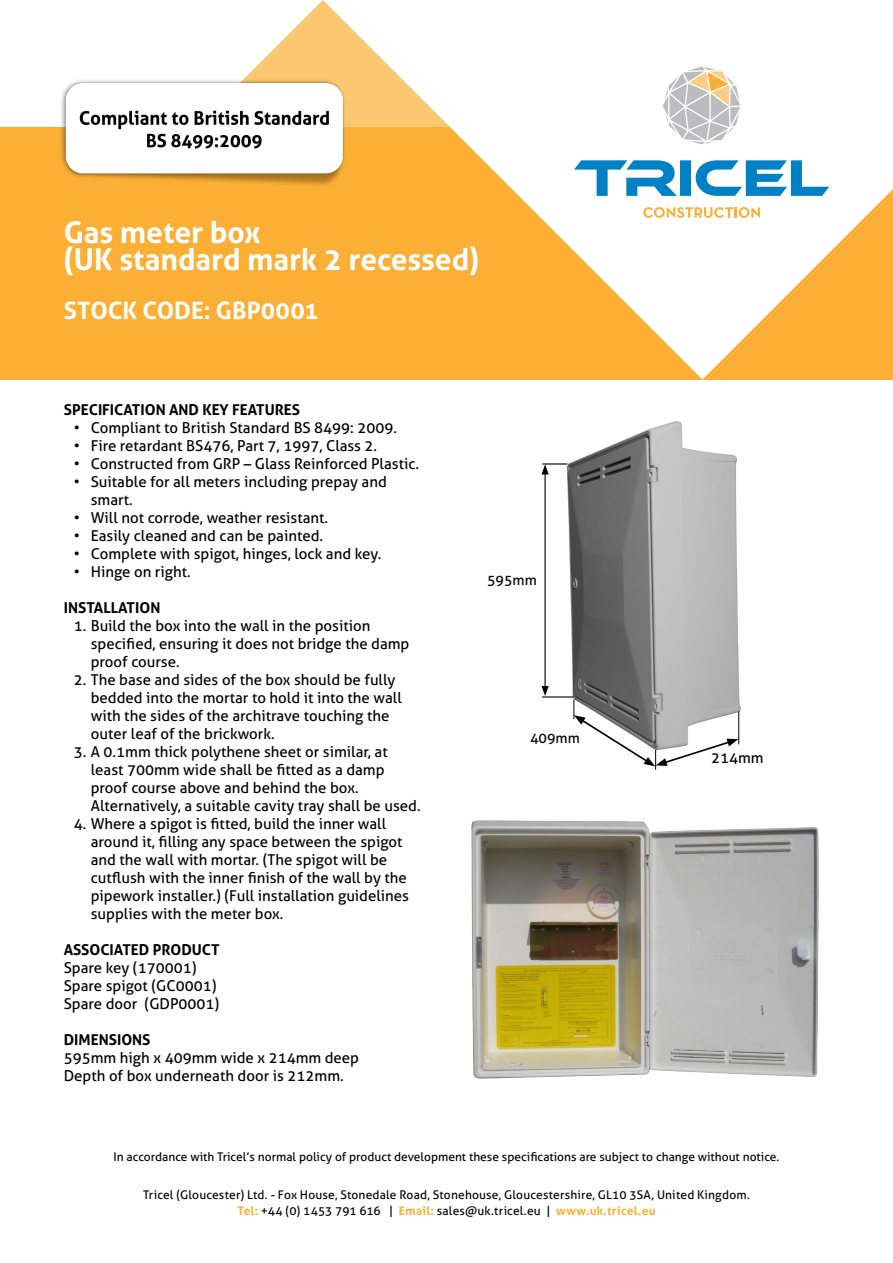
<style>
.page{position:relative;width:893px;height:1263px;background:#fff}
.page>*{position:absolute;margin:0;border:0;box-sizing:border-box;transform-origin:0 0}
.t1{font:700 30px/27px "Aller";color:#fff}
.t2{font:700 24px "Aller";color:#fff}
.t3{font:15px/18px "Aller";color:#000}
.t4{font:700 15px "Aller";color:#000}
.t5{font:14.85px "Aller";color:#000}
.t6{font:14.25px "Aller";color:#000}
.t7{font:12px/15.9px "Aller";color:#000;text-align:center}
.s1{font-weight:700;color:#fbaf34}
</style>
<div class="page">
<img style="left:471px;top:820px;width:348px;height:259px">
<div style="left:0;top:128px;width:893px;height:252px;background:#fbaf34"></div>
<svg style="left:279px;top:0;width:44px;height:44px"></svg>
<svg style="left:323px;top:0;width:570px;height:379px;fill:#fff"></svg>
<svg style="left:643px;top:207px;width:117px;height:11px"></svg>
<svg style="left:663px;top:66px;width:77px;height:78px"></svg>
<svg style="left:574px;top:160px;width:255px;height:36px;background:#7cbee1"></svg>
<img style="left:39px;top:44px;width:329px;height:159px">
<img style="left:541px;top:421px;width:200px;height:324px">
<hr style="left:544px;top:472px;width:2px;height:216px;background:#000">
<svg style="left:541px;top:686px;width:8px;height:10px"></svg>
<svg style="left:541px;top:463px;width:26px;height:11px"></svg>
<hr style="left:542px;top:696px;width:31px;height:1px;background:#000">
<svg style="left:573px;top:699px;width:165px;height:71px"></svg>
<hr style="left:738px;top:711px;width:1px;height:33px;background:#000">
<h1 class="t1" style="left:64px;top:218px;width:417px">Gas meter box<br>(UK standard mark 2 recessed)</h1>
<h2 class="t2" style="left:64px;top:296px;width:256px">STOCK CODE: GBP0001</h2>
<p class="t4" style="left:64px;top:400px;width:238px">SPECIFICATION AND KEY FEATURES</p>
<p class="t3" style="left:74px;top:419px;width:325px">• Compliant to British Standard BS 8499: 2009.</p>
<p class="t3" style="left:74px;top:437px;width:305px">• Fire retardant BS476, Part 7, 1997, Class 2.</p>
<p class="t3" style="left:74px;top:455px;width:347px">• Constructed from GRP – Glass Reinforced Plastic.</p>
<p class="t3" style="left:91px;top:473px;width:298px;text-indent:-17px">• Suitable for all meters including prepay and smart.</p>
<p class="t3" style="left:74px;top:509px;width:256px">• Will not corrode, weather resistant.</p>
<p class="t3" style="left:74px;top:527px;width:251px">• Easily cleaned and can be painted.</p>
<p class="t3" style="left:74px;top:545px;width:309px">• Complete with spigot, hinges, lock and key.</p>
<p class="t3" style="left:74px;top:563px;width:119px">• Hinge on right.</p>
<p class="t4" style="left:64px;top:598px;width:98px">INSTALLATION</p>
<p class="t3" style="left:91px;top:617px;width:320px;text-indent:-17px">1. Build the box into the wall in the position specified, ensuring it does not bridge the damp proof course.</p>
<p class="t3" style="left:91px;top:671px;width:313px;text-indent:-17px">2. The base and sides of the box should be fully bedded into the mortar to hold it into the wall with the sides of the architrave touching the outer leaf of the brickwork.</p>
<p class="t3" style="left:91px;top:743px;width:331px;text-indent:-17px">3. A 0.1mm thick polythene sheet or similar, at least 700mm wide shall be fitted as a damp proof course above and behind the box.<br>Alternatively, a suitable cavity tray shall be used.</p>
<p class="t3" style="left:91px;top:815px;width:320px;text-indent:-17px">4. Where a spigot is fitted, build the inner wall around it, filling any space between the spigot and the wall with mortar. (The spigot will be cutflush with the inner finish of the wall by the pipework installer.) (Full installation guidelines supplies with the meter box.</p>
<p class="t4" style="left:64px;top:940px;width:157px">ASSOCIATED PRODUCT</p>
<p class="t3" style="left:64px;top:959px;width:157px">Spare key (170001)<br>Spare spigot (GC0001)<br>Spare door (GDP0001)</p>
<p class="t4" style="left:64px;top:1030px;width:88px">DIMENSIONS</p>
<p class="t3" style="left:64px;top:1049px;width:297px">595mm high x 409mm wide x 214mm deep<br>Depth of box underneath door is 212mm.</p>
<p class="t6" style="left:487px;top:571px;width:51px">595mm</p>
<p class="t6" style="left:530px;top:729px;width:51px">409mm</p>
<p class="t5" style="left:711px;top:748px;width:54px">214mm</p>
<p class="t7" style="left:114px;top:1149px;width:667px">In accordance with Tricel’s normal policy of product development these specifications are subject to change without notice.</p>
<p class="t7" style="left:143px;top:1187px;width:608px">Tricel (Gloucester) Ltd. - Fox House, Stonedale Road, Stonehouse, Gloucestershire, GL10 3SA, United Kingdom.<br><span class="s1">Tel:</span> +44 (0) 1453 791 616 | <span class="s1">Email:</span> sales@uk.tricel.eu | <span class="s1">www.uk.tricel.eu</span></p>
</div>
